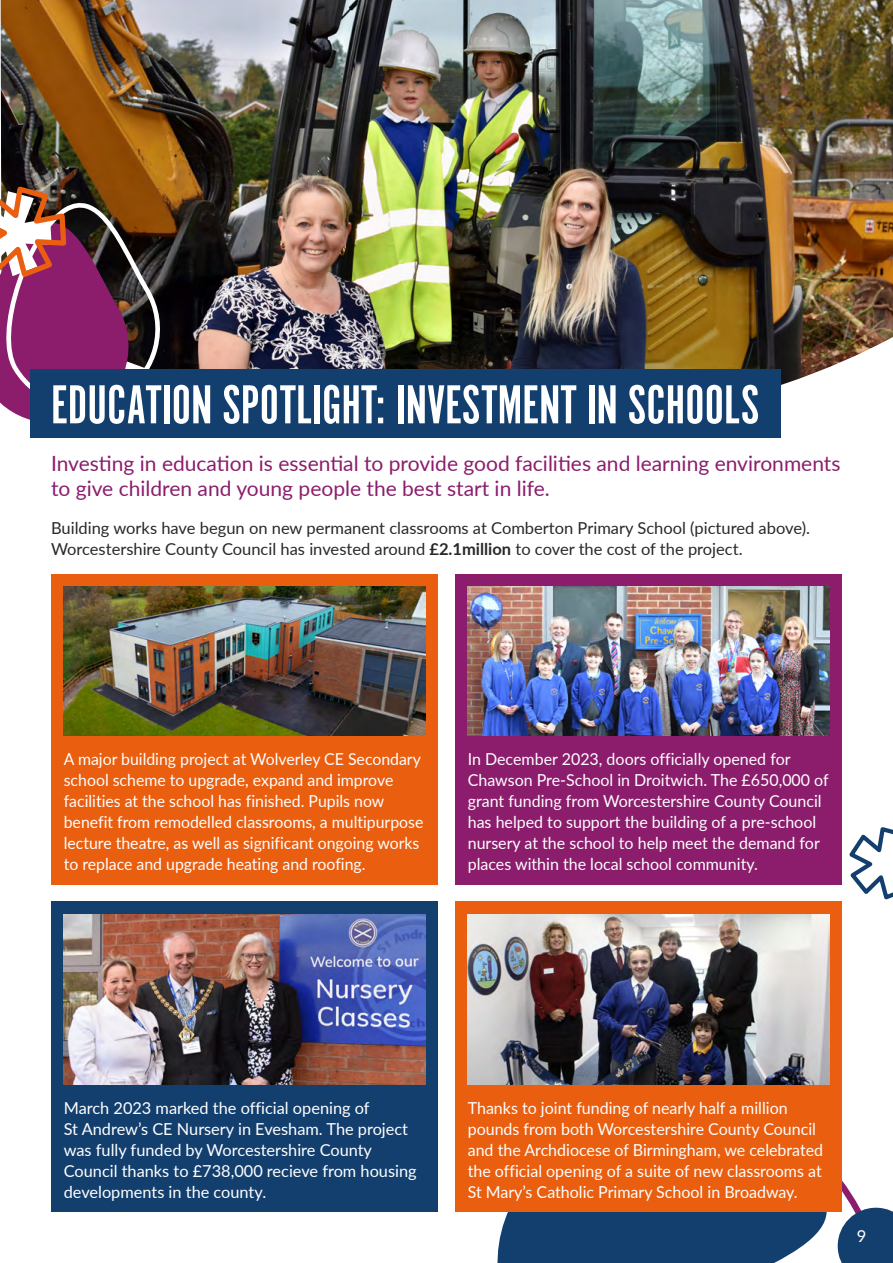
<style>
.page{position:relative;width:893px;height:1263px;background:#fff}
.page>*{position:absolute;margin:0;border:0;box-sizing:border-box;transform-origin:0 0}
.Section_Title_Dark_Blue__H2{font:57px "Alternate Got No 1 D";color:#fff}
.First_Paragraph_Larger_Text__p{font:21px/25.2px "Lato";color:#8b1d6c}
.Body_Text__p{font:16.5px/21px "Lato";color:#fff}
.Body_Text__p-2{font:16.5px/21px "Lato";color:#fff;scale:.96 1}
.First_Paragraph_Larger_Text__p-2{font:16.5px/21px "Lato";color:#282827}
.s1{font-weight:700}
</style>
<div class="page">
<img style="left:1px;top:0;width:892px;height:385px">
<div style="left:497px;top:1212px;width:160px;height:51px;background:#133f6f"></div>
<svg style="left:849px;top:827px;width:44px;height:73px"></svg>
<div style="left:51px;top:574px;width:387px;height:310px;background:#e95e0f"></div>
<img style="left:64px;top:587px;width:361px;height:149px">
<div style="left:455px;top:901px;width:387px;height:311px;background:#e95e0f"></div>
<img style="left:468px;top:914px;width:361px;height:170px">
<div style="left:455px;top:574px;width:387px;height:310px;background:#8b1d6c"></div>
<img style="left:468px;top:587px;width:361px;height:149px">
<div style="left:51px;top:901px;width:387px;height:311px;background:#133f6f"></div>
<img style="left:64px;top:914px;width:361px;height:170px">
<svg style="left:0;top:183px;width:163px;height:237px;background:#7e4059"></svg>
<div style="left:30px;top:370px;width:751px;height:68px;background:#133f6f"></div>
<svg style="left:657px;top:1180px;width:236px;height:83px"></svg>
<h2 class="Section_Title_Dark_Blue__H2" style="left:51px;top:376px;width:710px">EDUCATION SPOTLIGHT: INVESTMENT IN SCHOOLS</h2>
<p class="First_Paragraph_Larger_Text__p" style="left:51px;top:450px;width:791px">Investing in education is essential to provide good facilities and learning environments to give children and young people the best start in life.</p>
<p class="First_Paragraph_Larger_Text__p-2" style="left:51px;top:517px;width:760px">Building works have begun on new permanent classrooms at Comberton Primary School (pictured above).<br>Worcestershire County Council has invested around <span class="s1">£2.1million</span> to cover the cost of the project.</p>
<p class="Body_Text__p-2" style="left:64px;top:748px;width:376px">A major building project at Wolverley CE Secondary school scheme to upgrade, expand and improve facilities at the school has finished. Pupils now benefit from remodelled classrooms, a multipurpose lecture theatre, as well as significant ongoing works to replace and upgrade heating and roofing.</p>
<p class="Body_Text__p" style="left:468px;top:748px;width:363px">In December 2023, doors officially opened for Chawson Pre-School in Droitwich. The £650,000 of grant funding from Worcestershire County Council has helped to support the building of a pre-school nursery at the school to help meet the demand for places within the local school community.</p>
<p class="Body_Text__p" style="left:64px;top:1097px;width:354px">March 2023 marked the official opening of<br>St Andrew’s CE Nursery in Evesham. The project was fully funded by Worcestershire County Council thanks to £738,000 recieve from housing developments in the county.</p>
<p class="Body_Text__p" style="left:468px;top:1097px;width:357px">Thanks to joint funding of nearly half a million pounds from both Worcestershire County Council and the Archdiocese of Birmingham, we celebrated the official opening of a suite of new classrooms at St Mary’s Catholic Primary School in Broadway.</p>
<p class="Body_Text__p" style="left:857px;top:1225px;width:11px">9</p>
</div>
